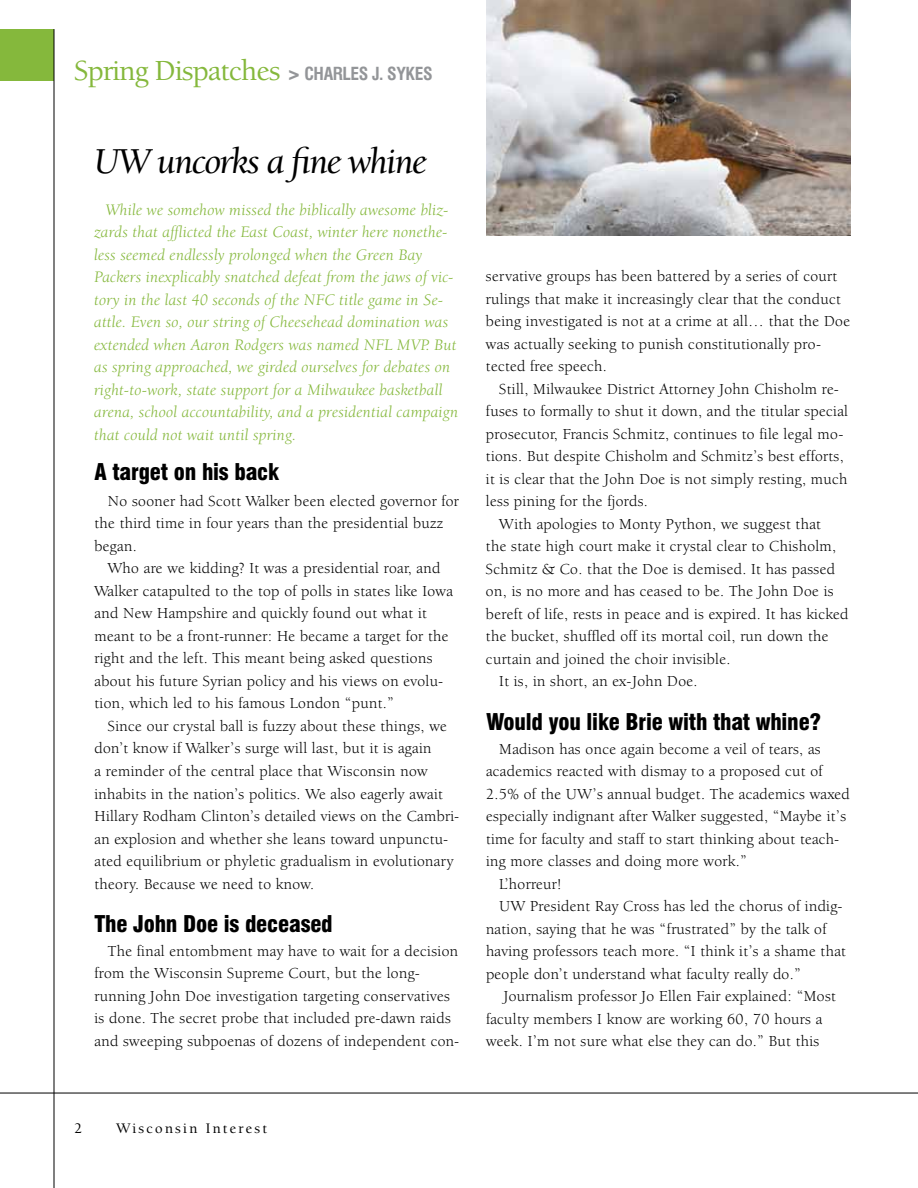
<style>
.page{position:relative;width:918px;height:1188px;background:#fff}
.page>*{position:absolute;margin:0;border:0;box-sizing:border-box;transform-origin:0 0}
.t1{font:37.5px "Berkeley Oldstyle IT Cby BT Med Ital";letter-spacing:-.03em;color:#000}
.t2{font:500 30px "Berkeley Oldstyle IT Cby BT";letter-spacing:-.02em;color:#85b83c}
.t3{font:900 condensed 22.5px "Swiss 721 BT";letter-spacing:-.01em;color:#000}
.t4{font:italic 16.5px/22.5px "Berkeley Oldstyle IT Cby BT";letter-spacing:.02em;color:#85b83c}
.t5{font:15.75px/22.5px "Berkeley Oldstyle IT Cby BT";letter-spacing:.025em;color:#000}
.t6{font:500 15px "Berkeley Oldstyle IT Cby BT";letter-spacing:.15em;color:#000}
.s1{font-family:"Swiss 721 BT";font-weight:900;font-stretch:condensed;font-size:16.5px;color:#939598}
.s2{font-family:"Swiss 721 BT";font-weight:700;font-stretch:condensed;font-size:17.55px;color:#939598}
</style>
<div class="page">
<div style="left:0;top:29px;width:54px;height:52px;background:#85b83c"></div>
<hr style="left:0;top:1093px;width:918px;height:1px;background:#000">
<img style="left:486px;top:0;width:364px;height:235px">
<hr style="left:54px;top:29px;width:1px;height:1159px;background:#000">
<h2 class="t2" style="left:75px;top:53px;width:360px">Spring Dispatches <span class="s1">&gt;</span> <span class="s2">CHARLES J. SYKES</span></h2>
<h1 class="t1" style="left:94px;top:138px;width:335px">UW uncorks a fine whine</h1>
<p class="t4" style="left:95px;top:198px;width:365px;text-indent:11px">While we somehow missed the biblically awesome bliz&shy;zards that afflicted the East Coast, winter here nonethe&shy;less seemed endlessly prolonged when the Green Bay Packers inexplicably snatched defeat from the jaws of vic&shy;tory in the last 40 seconds of the NFC title game in Se&shy;attle. Even so, our string of Cheesehead domination was extended when Aaron Rodgers was named NFL MVP. But as spring approached, we girded ourselves for debates on right-to-work, state support for a Milwaukee basketball arena, school accountability, and a presidential campaign that could not wait until spring.</p>
<h3 class="t3" style="left:94px;top:459px;width:186px">A target on his back</h3>
<p class="t5" style="left:94px;top:490px;width:366px;text-indent:13px">No sooner had Scott Walker been elected governor for the third time in four years than the presidential buzz began.</p>
<p class="t5" style="left:94px;top:557px;width:360px;text-indent:13px">Who are we kidding? It was a presidential roar, and Walker catapulted to the top of polls in states like Iowa and New Hampshire and quickly found out what it meant to be a front-runner: He became a target for the right and the left. This meant being asked questions about his future Syrian policy and his views on evolu&shy;tion, which led to his famous London “punt.”</p>
<p class="t5" style="left:94px;top:715px;width:366px;text-indent:13px">Since our crystal ball is fuzzy about these things, we don’t know if Walker’s surge will last, but it is again<br>a reminder of the central place that Wisconsin now inhabits in the nation’s politics. We also eagerly await Hillary Rodham Clinton’s detailed views on the Cambri&shy;an explosion and whether she leans toward unpunctu&shy;ated equilibrium or phyletic gradualism in evolutionary theory. Because we need to know.</p>
<h3 class="t3" style="left:94px;top:910px;width:240px">The John Doe is deceased</h3>
<p class="t5" style="left:94px;top:940px;width:366px;text-indent:13px">The final entombment may have to wait for a decision from the Wisconsin Supreme Court, but the long&shy;running John Doe investigation targeting conservatives is done. The secret probe that included pre-dawn raids and sweeping subpoenas of dozens of independent con-</p>
<p class="t5" style="left:486px;top:265px;width:366px">servative groups has been battered by a series of court rulings that make it increasingly clear that the conduct being investigated is not at a crime at all… that the Doe was actually seeking to punish constitutionally pro&shy;tected free speech.</p>
<p class="t5" style="left:499px;top:377px;width:341px">Still, Milwaukee District Attorney John Chisholm re-</p>
<p class="t5" style="left:486px;top:400px;width:363px">fuses to formally to shut it down, and the titular special</p>
<p class="t5" style="left:486px;top:422px;width:359px">prosecutor, Francis Schmitz, continues to file legal mo-</p>
<p class="t5" style="left:486px;top:445px;width:359px">tions. But despite Chisholm and Schmitz’s best efforts,</p>
<p class="t5" style="left:486px;top:467px;width:363px">it is clear that the John Doe is not simply resting, much</p>
<p class="t5" style="left:486px;top:490px;width:164px">less pining for the fjords.</p>
<p class="t5" style="left:499px;top:512px;width:323px">With apologies to Monty Python, we suggest that</p>
<p class="t5" style="left:486px;top:535px;width:352px">the state high court make it crystal clear to Chisholm,</p>
<p class="t5" style="left:486px;top:557px;width:351px">Schmitz &amp; Co. that the Doe is demised. It has passed</p>
<p class="t5" style="left:486px;top:580px;width:349px">on, is no more and has ceased to be. The John Doe is</p>
<p class="t5" style="left:486px;top:602px;width:364px">bereft of life, rests in peace and is expired. It has kicked</p>
<p class="t5" style="left:486px;top:625px;width:344px">the bucket, shuffled off its mortal coil, run down the</p>
<p class="t5" style="left:486px;top:647px;width:246px">curtain and joined the choir invisible.</p>
<p class="t5" style="left:499px;top:670px;width:200px">It is, in short, an ex-John Doe.</p>
<h3 class="t3" style="left:486px;top:708px;width:336px">Would you like Brie with that whine?</h3>
<p class="t5" style="left:499px;top:737px;width:323px">Madison has once again become a veil of tears, as</p>
<p class="t5" style="left:486px;top:760px;width:338px">academics reacted with dismay to a proposed cut of</p>
<p class="t5" style="left:486px;top:782px;width:365px">2.5% of the UW’s annual budget. The academics waxed</p>
<p class="t5" style="left:486px;top:805px;width:362px">especially indignant after Walker suggested, “Maybe it’s</p>
<p class="t5" style="left:486px;top:827px;width:355px">time for faculty and staff to start thinking about teach-</p>
<p class="t5" style="left:486px;top:850px;width:262px">ing more classes and doing more work.”</p>
<p class="t5" style="left:499px;top:872px;width:64px">L’horreur!</p>
<p class="t5" style="left:499px;top:895px;width:344px">UW President Ray Cross has led the chorus of indig-</p>
<p class="t5" style="left:486px;top:917px;width:342px">nation, saying that he was “frustrated” by the talk of</p>
<p class="t5" style="left:486px;top:940px;width:361px">having professors teach more. “I think it’s a shame that</p>
<p class="t5" style="left:486px;top:962px;width:316px">people don’t understand what faculty really do.”</p>
<p class="t5" style="left:504px;top:985px;width:334px">Journalism professor Jo Ellen Fair explained: “Most</p>
<p class="t5" style="left:486px;top:1007px;width:338px">faculty members I know are working 60, 70 hours a</p>
<p class="t5" style="left:486px;top:1030px;width:335px">week. I’m not sure what else they can do.” But this</p>
<p class="t6" style="left:75px;top:1119px;width:9px">2</p>
<p class="t6" style="left:117px;top:1119px;width:152px">Wisconsin Interest</p>
</div>
